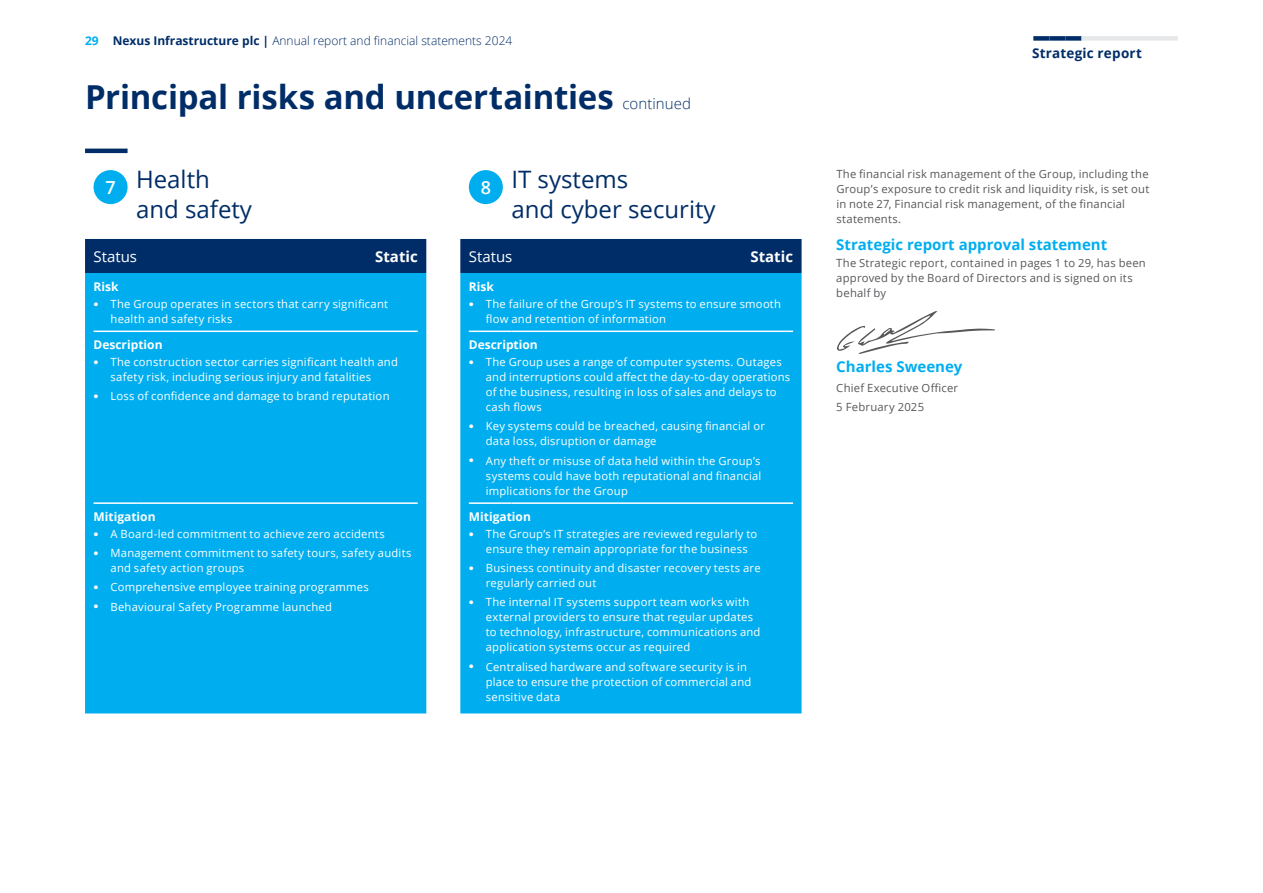
<style>
.page{position:relative;width:1263px;height:893px;background:#fff}
.page>*{position:absolute;margin:0;border:0;box-sizing:border-box;transform-origin:0 0}
.t1{font:700 33px "Open Sans";letter-spacing:-.01em;color:#002d67}
.t2{font:24px/29.2px "Open Sans";color:#002d67}
.t3{font:700 15px "Open Sans";color:#00aeef}
.t4{font:15px "Open Sans";color:#fff}
.t5{font:700 15px "Open Sans";color:#fff}
.t6{font:700 13.5px "Open Sans";letter-spacing:.015em;color:#002d67}
.t7{font:300 12px "Open Sans";color:#002d67}
.t8{font:700 12px "Open Sans";color:#fff}
.t9{font:11.25px/15px "Open Sans";letter-spacing:.02em;color:#fff}
.t10{font:11.25px/15px "Open Sans";letter-spacing:.02em;color:#57585a}
.s1{font-weight:700;color:#00aeef}
.s2{font-weight:700}
.s3{font-weight:300;font-size:15px}
.s4{font-family:"Myriad Pro";font-size:18px}
</style>
<div class="page">
<hr style="left:85px;top:149px;width:43px;height:4px;background:#002d67">
<div style="left:85px;top:239px;width:716px;height:34px;background:#002d67"></div>
<div style="left:85px;top:273px;width:716px;height:440px;background:#00aeef"></div>
<hr style="left:94px;top:331px;width:42px;height:1px;background:#fff">
<hr style="left:136px;top:331px;width:282px;height:1px;background:#fff">
<hr style="left:469px;top:331px;width:42px;height:1px;background:#fff">
<hr style="left:511px;top:331px;width:282px;height:1px;background:#fff">
<hr style="left:94px;top:502px;width:42px;height:2px;background:#fff">
<hr style="left:136px;top:502px;width:282px;height:2px;background:#fff">
<hr style="left:469px;top:502px;width:42px;height:2px;background:#fff">
<hr style="left:511px;top:502px;width:282px;height:2px;background:#fff">
<div style="left:94px;top:170px;width:34px;height:34px;background:#00aeef;border-radius:50%"></div>
<div style="left:469px;top:170px;width:34px;height:34px;background:#00aeef;border-radius:50%"></div>
<svg style="left:837px;top:311px;width:158px;height:43px"></svg>
<div style="left:1033px;top:36px;width:16px;height:5px;background:#002d67"></div>
<div style="left:1049px;top:36px;width:16px;height:5px;background:#002d67"></div>
<div style="left:1065px;top:36px;width:16px;height:5px;background:#002d67"></div>
<div style="left:1081px;top:36px;width:33px;height:5px;background:#e6e7e9"></div>
<div style="left:1114px;top:36px;width:32px;height:5px;background:#e6e7e9"></div>
<div style="left:1146px;top:36px;width:32px;height:5px;background:#e6e7e9"></div>
<p class="t7" style="left:85px;top:32px;width:429px"><span class="s1">29</span> <span class="s2">Nexus Infrastructure plc |</span> Annual report and financial statements 2024</p>
<h1 class="t1" style="left:85px;top:73px;width:608px">Principal risks and uncertainties <span class="s3">continued</span></h1>
<h2 class="t2" style="left:136px;top:164px;width:117px;text-indent:-31px"><sub>7</sub> Health and safety</h2>
<h2 class="t2" style="left:511px;top:164px;width:206px;text-indent:-31px"><sub>8</sub> IT systems<br>and cyber security</h2>
<h3 class="t4" style="left:94px;top:246px;width:45px">Status</h3>
<h3 class="t5" style="left:375px;top:246px;width:44px">Static</h3>
<h3 class="t4" style="left:469px;top:246px;width:45px">Status</h3>
<h3 class="t5" style="left:750px;top:246px;width:44px">Static</h3>
<p class="t8" style="left:94px;top:278px;width:26px">Risk</p>
<p class="t9" style="left:111px;top:296px;width:279px;text-indent:-17px"><span class="s4">•</span> The Group operates in sectors that carry significant health and safety risks</p>
<p class="t8" style="left:469px;top:278px;width:26px">Risk</p>
<p class="t9" style="left:486px;top:296px;width:297px;text-indent:-17px"><span class="s4">•</span> The failure of the Group’s IT systems to ensure smooth flow and retention of information</p>
<p class="t8" style="left:94px;top:336px;width:70px">Description</p>
<p class="t9" style="left:111px;top:354px;width:289px;text-indent:-17px"><span class="s4">•</span> The construction sector carries significant health and safety risk, including serious injury and fatalities</p>
<p class="t9" style="left:94px;top:388px;width:297px"><span class="s4">•</span> Loss of confidence and damage to brand reputation</p>
<p class="t8" style="left:94px;top:508px;width:64px">Mitigation</p>
<p class="t9" style="left:94px;top:526px;width:293px"><span class="s4">•</span> A Board-led commitment to achieve zero accidents</p>
<p class="t9" style="left:111px;top:545px;width:302px;text-indent:-17px"><span class="s4">•</span> Management commitment to safety tours, safety audits and safety action groups</p>
<p class="t9" style="left:94px;top:580px;width:277px"><span class="s4">•</span> Comprehensive employee training programmes</p>
<p class="t9" style="left:94px;top:599px;width:240px"><span class="s4">•</span> Behavioural Safety Programme launched</p>
<p class="t8" style="left:469px;top:336px;width:70px">Description</p>
<p class="t9" style="left:486px;top:354px;width:306px;text-indent:-17px"><span class="s4">•</span> The Group uses a range of computer systems. Outages and interruptions could affect the day-to-day operations of the business, resulting in loss of sales and delays to cash flows</p>
<p class="t9" style="left:486px;top:418px;width:281px;text-indent:-17px"><span class="s4">•</span> Key systems could be breached, causing financial or data loss, disruption or damage</p>
<p class="t9" style="left:486px;top:453px;width:277px;text-align:justify;text-indent:-17px"><span class="s4">•</span> Any theft or misuse of data held within the Group’s systems could have both reputational and financial implications for the Group</p>
<p class="t8" style="left:469px;top:508px;width:64px">Mitigation</p>
<p class="t9" style="left:486px;top:526px;width:273px;text-indent:-17px"><span class="s4">•</span> The Group’s IT strategies are reviewed regularly to ensure they remain appropriate for the business</p>
<p class="t9" style="left:486px;top:560px;width:276px;text-indent:-17px"><span class="s4">•</span> Business continuity and disaster recovery tests are regularly carried out</p>
<p class="t9" style="left:486px;top:595px;width:276px;text-indent:-17px"><span class="s4">•</span> The internal IT systems support team works with external providers to ensure that regular updates to technology, infrastructure, communications and application systems occur as required</p>
<p class="t9" style="left:486px;top:659px;width:267px;text-indent:-17px"><span class="s4">•</span> Centralised hardware and software security is in place to ensure the protection of commercial and sensitive data</p>
<p class="t6" style="left:1032px;top:44px;width:111px">Strategic report</p>
<p class="t10" style="left:836px;top:166px;width:314px">The financial risk management of the Group, including the Group’s exposure to credit risk and liquidity risk, is set out in note 27, Financial risk management, of the financial statements.</p>
<h3 class="t3" style="left:836px;top:234px;width:272px">Strategic report approval statement</h3>
<p class="t10" style="left:836px;top:255px;width:311px">The Strategic report, contained in pages 1 to 29, has been approved by the Board of Directors and is signed on its behalf by</p>
<h3 class="t3" style="left:836px;top:356px;width:128px">Charles Sweeney</h3>
<p class="t10" style="left:836px;top:378px;width:123px;line-height:19.2px">Chief Executive Officer<br>5 February 2025</p>
</div>
